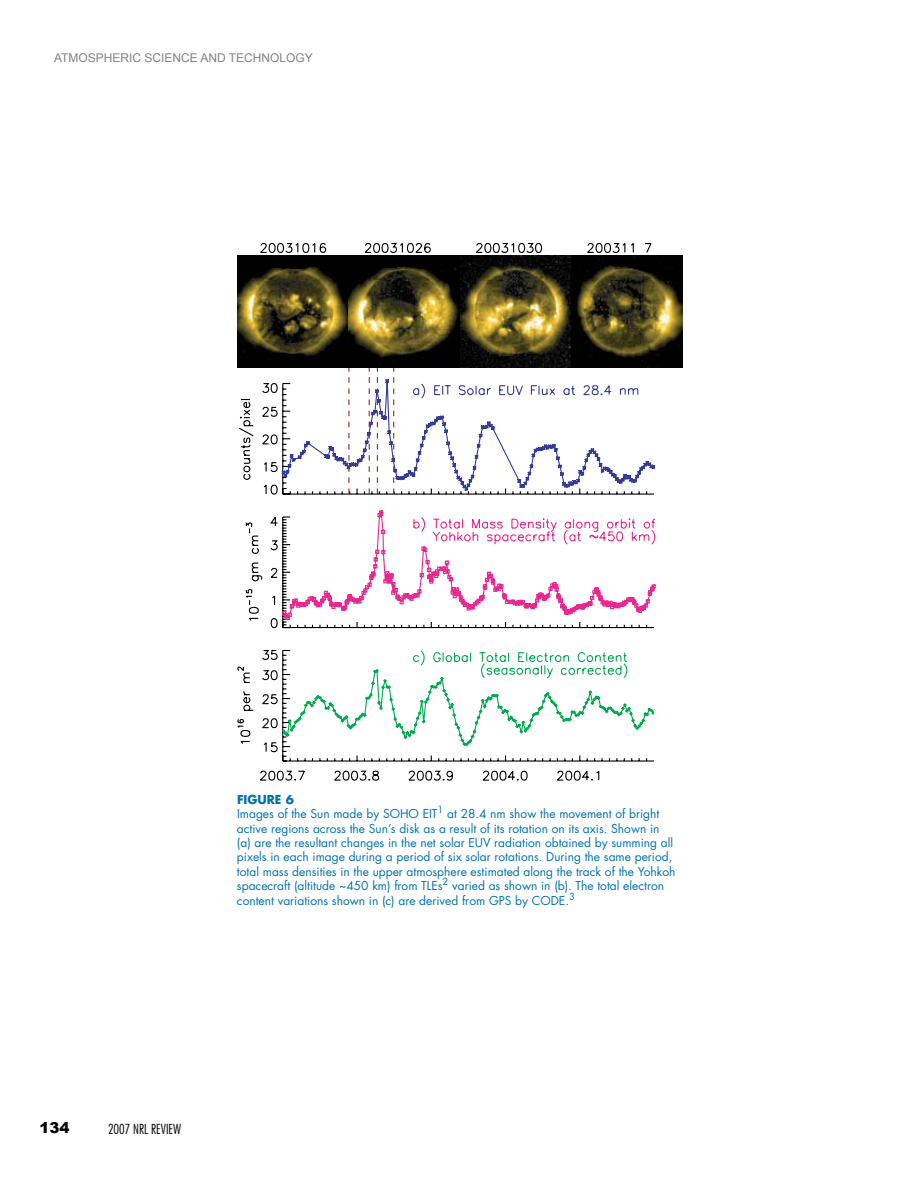
<style>
.page{position:relative;width:918px;height:1188px;background:#fff}
.page>*{position:absolute;margin:0;border:0;box-sizing:border-box;transform-origin:0 0}
.t1{font:900 15px "Arial";color:#000}
.t2{font:300 condensed 13.5px "Futura";color:#000}
.t3{font:12px/14.4px "Futura";color:#0073ae}
.t4{font:12px "Arial";color:#808285}
.s1{font-weight:700}
</style>
<div class="page">
<svg style="left:239px;top:383px;width:415px;height:112px"></svg>
<svg style="left:280px;top:367px;width:377px;height:127px"></svg>
<svg style="left:245px;top:517px;width:409px;height:112px"></svg>
<svg style="left:282px;top:510px;width:374px;height:110px"></svg>
<svg style="left:237px;top:650px;width:417px;height:131px"></svg>
<svg style="left:281px;top:649px;width:374px;height:98px"></svg>
<img style="left:238px;top:256px;width:445px;height:111px">
<svg style="left:260px;top:243px;width:67px;height:10px"></svg>
<svg style="left:364px;top:243px;width:67px;height:10px"></svg>
<svg style="left:476px;top:243px;width:67px;height:10px"></svg>
<svg style="left:587px;top:243px;width:65px;height:10px"></svg>
<p class="t4" style="left:54px;top:51px;width:260px">ATMOSPHERIC SCIENCE AND TECHNOLOGY</p>
<p class="t3" style="left:237px;top:792px;width:440px"><span class="s1">FIGURE 6<br></span>Images of the Sun made by SOHO EIT<sup>1</sup> at 28.4 nm show the movement of bright active regions across the Sun’s disk as a result of its rotation on its axis. Shown in (a) are the resultant changes in the net solar EUV radiation obtained by summing all pixels in each image during a period of six solar rotations. During the same period, total mass densities in the upper atmosphere estimated along the track of the Yohkoh spacecraft (altitude ~450 km) from TLEs<sup>2</sup> varied as shown in (b). The total electron content variations shown in (c) are derived from GPS by CODE.<sup>3</sup></p>
<p class="t1" style="left:40px;top:1119px;width:32px">134</p>
<p class="t2" style="left:108px;top:1121px;width:75px">2007 NRL REVIEW</p>
</div>
